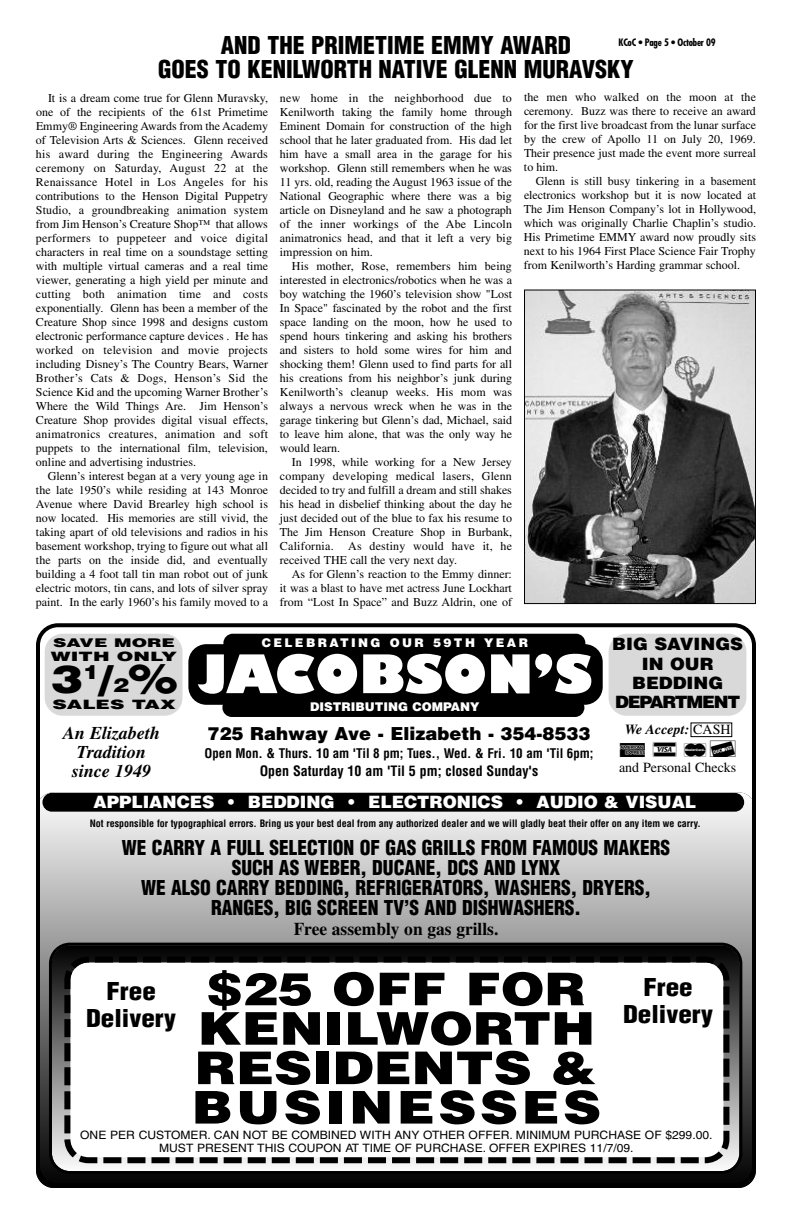
<style>
.page{position:relative;width:792px;height:1224px;background:#fff}
.page>*{position:absolute;margin:0;border:0;box-sizing:border-box;transform-origin:0 0}
.t1{font:800 52px "Gill Sans";color:#fff}
.t2{font:900 45.2px/39.4px "Helvetica";color:#000;scale:1.17 1}
.t3{font:900 45.2px "Helvetica";letter-spacing:.065em;color:#000;scale:1.17 1}
.t4{font:900 38.7px "Helvetica";color:#000;scale:1.25 1}
.t5{font:900 condensed 24px/24px "Helvetica";color:#000;text-align:center}
.t6{font:900 condensed 24px/27px "Helvetica";color:#000;text-align:center;scale:1.12 1}
.t7{font:900 condensed 20px/20px "Helvetica";color:#000;text-align:center}
.t8{font:900 19.4px "Helvetica";color:#000;scale:1.25 1}
.t9{font:19.3px "Credit Cards P01";color:#000}
.t10{font:900 18px "Helvetica";color:#000}
.t11{font:italic 700 18px/19px "Times";color:#000;text-align:center}
.t12{font:700 18px "Times";color:#000}
.t13{font:900 17px "Helvetica";color:#fff}
.t14{font:900 17px/19.3px "Helvetica";color:#000;text-align:center;scale:1.05 1}
.t15{font:700 condensed 14px "Helvetica";color:#000}
.t16{font:14px "Times";color:#000}
.t17{font:italic 700 14px "Times";color:#000}
.t18{font:700 condensed 13px "Helvetica";color:#000}
.t19{font:900 12.9px "Helvetica";color:#000;scale:1.54 1}
.t20{font:12px/14px "Times";color:#000;text-align:justify}
.t21{font:900 12px "Helvetica";letter-spacing:.2em;color:#fff}
.t22{font:900 12px "Helvetica";color:#fff}
.t23{font:900 12px "Helvetica";color:#000;scale:1.54 1}
.t24{font:11.5px "Helvetica";color:#000;scale:1.05 1}
.t25{font:700 condensed 10px "Helvetica";color:#000}
.t26{font:700 condensed 10px "Futura";letter-spacing:-.025em;color:#000}
.s1{font-size:38.7px}
.s2{font-weight:400;font-style:normal}
</style>
<div class="page">
<img style="left:526px;top:292px;width:228px;height:310px">
<div style="left:524px;top:290px;width:232px;height:314px;border:1px solid #000"></div>
<svg style="left:36px;top:623px;width:720px;height:565px"></svg>
<div style="left:691px;top:723px;width:41px;height:14px;border:1px solid #000"></div>
<div style="left:223px;top:634px;width:362px;height:18px;background:#000;border-radius:9px"></div>
<div style="left:222px;top:698px;width:362px;height:19px;background:#000;border-radius:9px"></div>
<div style="left:42px;top:793px;width:702px;height:19px;background:#000;border-radius:9px"></div>
<div style="left:188px;top:644px;width:415px;height:61px;background:#000;border-radius:18px"></div>
<div style="left:45px;top:634px;width:137px;height:82px;background:#d9d9d9;border-radius:18px"></div>
<div style="left:609px;top:634px;width:137px;height:82px;background:#d9d9d9;border-radius:18px"></div>
<svg style="left:49px;top:943px;width:693px;height:231px"></svg>
<svg style="left:61px;top:953px;width:672px;height:214px"></svg>
<svg style="left:72px;top:1151px;width:31px;height:15px"></svg>
<h3 class="t5" style="left:158px;top:34px;width:477px">AND THE PRIMETIME EMMY AWARD<br>GOES TO KENILWORTH NATIVE GLENN MURAVSKY</h3>
<p class="t20" style="left:36px;top:92px;width:234px;text-indent:12px">It is a dream come true for Glenn Muravsky, one of the recipients of the 61st Primetime Emmy® Engineering Awards from the Academy of Television Arts &amp; Sciences. Glenn received his award during the Engineering Awards ceremony on Saturday, August 22 at the Renaissance Hotel in Los Angeles for his contributions to the Henson Digital Puppetry Studio, a groundbreaking animation system from Jim Henson’s Creature Shop™ that allows performers to puppeteer and voice digital characters in real time on a soundstage setting with multiple virtual cameras and a real time viewer, generating a high yield per minute and cutting both animation time and costs exponentially. Glenn has been a member of the Creature Shop since 1998 and designs custom electronic performance capture devices . He has worked on television and movie projects including Disney’s The Country Bears, Warner Brother’s Cats &amp; Dogs, Henson’s Sid the Science Kid and the upcoming Warner Brother’s Where the Wild Things Are. Jim Henson’s Creature Shop provides digital visual effects, animatronics creatures, animation and soft puppets to the international film, television, online and advertising industries.</p>
<p class="t20" style="left:36px;top:470px;width:234px;text-indent:12px">Glenn’s interest began at a very young age in the late 1950’s while residing at 143 Monroe Avenue where David Brearley high school is now located. His memories are still vivid, the taking apart of old televisions and radios in his basement workshop, trying to figure out what all the parts on the inside did, and eventually building a 4 foot tall tin man robot out of junk electric motors, tin cans, and lots of silver spray paint. In the early 1960’s his family moved to a</p>
<p class="t26" style="left:618px;top:38px;width:99px">KCoC • Page 5 • October 09</p>
<p class="t20" style="left:524px;top:91px;width:234px">the men who walked on the moon at the ceremony. Buzz was there to receive an award for the first live broadcast from the lunar surface by the crew of Apollo 11 on July 20, 1969.<br>Their presence just made the event more surreal to him.</p>
<p class="t20" style="left:524px;top:175px;width:234px;text-indent:12px">Glenn is still busy tinkering in a basement electronics workshop but it is now located at The Jim Henson Company’s lot in Hollywood, which was originally Charlie Chaplin’s studio.<br>His Primetime EMMY award now proudly sits next to his 1964 First Place Science Fair Trophy from Kenilworth’s Harding grammar school.</p>
<p class="t20" style="left:280px;top:92px;width:234px">new home in the neighborhood due to Kenilworth taking the family home through Eminent Domain for construction of the high school that he later graduated from. His dad let him have a small area in the garage for his workshop. Glenn still remembers when he was 11 yrs. old, reading the August 1963 issue of the National Geographic where there was a big article on Disneyland and he saw a photograph of the inner workings of the Abe Lincoln animatronics head, and that it left a very big impression on him.</p>
<p class="t20" style="left:280px;top:260px;width:234px;text-indent:12px">His mother, Rose, remembers him being interested in electronics/robotics when he was a boy watching the 1960’s television show "Lost In Space" fascinated by the robot and the first space landing on the moon, how he used to spend hours tinkering and asking his brothers and sisters to hold some wires for him and shocking them! Glenn used to find parts for all his creations from his neighbor’s junk during Kenilworth’s cleanup weeks. His mom was always a nervous wreck when he was in the garage tinkering but Glenn’s dad, Michael, said to leave him alone, that was the only way he would learn.</p>
<p class="t20" style="left:280px;top:456px;width:234px;text-indent:12px">In 1998, while working for a New Jersey company developing medical lasers, Glenn decided to try and fulfill a dream and still shakes his head in disbelief thinking about the day he just decided out of the blue to fax his resume to The Jim Henson Creature Shop in Burbank, California. As destiny would have it, he received THE call the very next day.</p>
<p class="t20" style="left:280px;top:568px;width:234px;text-indent:12px">As for Glenn’s reaction to the Emmy dinner: it was a blast to have met actress June Lockhart from “Lost In Space” and Buzz Aldrin, one of</p>
<p class="t23" style="left:53px;top:636px;width:81px">SAVE MORE</p>
<p class="t19" style="left:51px;top:649px;width:83px">WITH ONLY</p>
<h3 class="t4" style="left:51px;top:657px;width:51px">3<sup>1</sup>/</h3>
<p class="t19" style="left:52px;top:697px;width:48px">SALES</p>
<h3 class="t8" style="left:113px;top:674px;width:53px">2<span class="s1">%</span></h3>
<p class="t19" style="left:132px;top:697px;width:30px">TAX</p>
<p class="t21" style="left:262px;top:636px;width:268px">CELEBRATING OUR 59TH YEAR</p>
<h1 class="t1" style="left:198px;top:654px;width:396px">JACOBSON’S</h1>
<p class="t22" style="left:310px;top:700px;width:171px">DISTRIBUTING COMPANY</p>
<h3 class="t11" style="left:63px;top:725px;width:98px">An Elizabeth<br>Tradition since 1949</h3>
<h3 class="t10" style="left:207px;top:723px;width:385px">725 Rahway Ave - Elizabeth - 354-8533</h3>
<p class="t18" style="left:204px;top:746px;width:391px">Open Mon. &amp; Thurs. 10 am 'Til 8 pm; Tues., Wed. &amp; Fri. 10 am 'Til 6pm;</p>
<p class="t15" style="left:260px;top:763px;width:280px">Open Saturday 10 am 'Til 5 pm; closed Sunday's</p>
<h3 class="t14" style="left:612px;top:635px;width:126px">BIG SAVINGS<br>IN OUR<br>BEDDING<br>DEPARTMENT</h3>
<p class="t17" style="left:625px;top:724px;width:107px">We Accept: <span class="s2">CASH</span></p>
<h3 class="t9" style="left:620px;top:739px;width:117px">wy[t</h3>
<p class="t16" style="left:619px;top:763px;width:119px">and Personal Checks</p>
<h3 class="t13" style="left:94px;top:792px;width:604px">APPLIANCES • BEDDING • ELECTRONICS • AUDIO &amp; VISUAL</h3>
<p class="t25" style="left:90px;top:818px;width:613px">Not responsible for typographical errors. Bring us your best deal from any authorized dealer and we will gladly beat their offer on any item we carry.</p>
<h3 class="t7" style="left:122px;top:838px;width:550px">WE CARRY A FULL SELECTION OF GAS GRILLS FROM FAMOUS MAKERS SUCH AS WEBER, DUCANE, DCS AND LYNX<br>WE ALSO CARRY BEDDING, REFRIGERATORS, WASHERS, DRYERS, RANGES, BIG SCREEN TV’S AND DISHWASHERS.</h3>
<h3 class="t12" style="left:294px;top:923px;width:206px">Free assembly on gas grills.</h3>
<h2 class="t2" style="left:195px;top:970px;width:346px">$25 OFF FOR<br>KENILWORTH<br>RESIDENTS &amp;</h2>
<h3 class="t6" style="left:86px;top:978px;width:82px">Free<br>Delivery</h3>
<h3 class="t6" style="left:623px;top:974px;width:82px">Free<br>Delivery</h3>
<h2 class="t3" style="left:192px;top:1082px;width:351px">BUSINESSES</h2>
<p class="t24" style="left:159px;top:1144px;width:453px">MUST PRESENT THIS COUPON AT TIME OF PURCHASE. OFFER EXPIRES 11/7/09.</p>
<p class="t24" style="left:80px;top:1131px;width:604px">ONE PER CUSTOMER. CAN NOT BE COMBINED WITH ANY OTHER OFFER. MINIMUM PURCHASE OF $299.00.</p>
</div>
